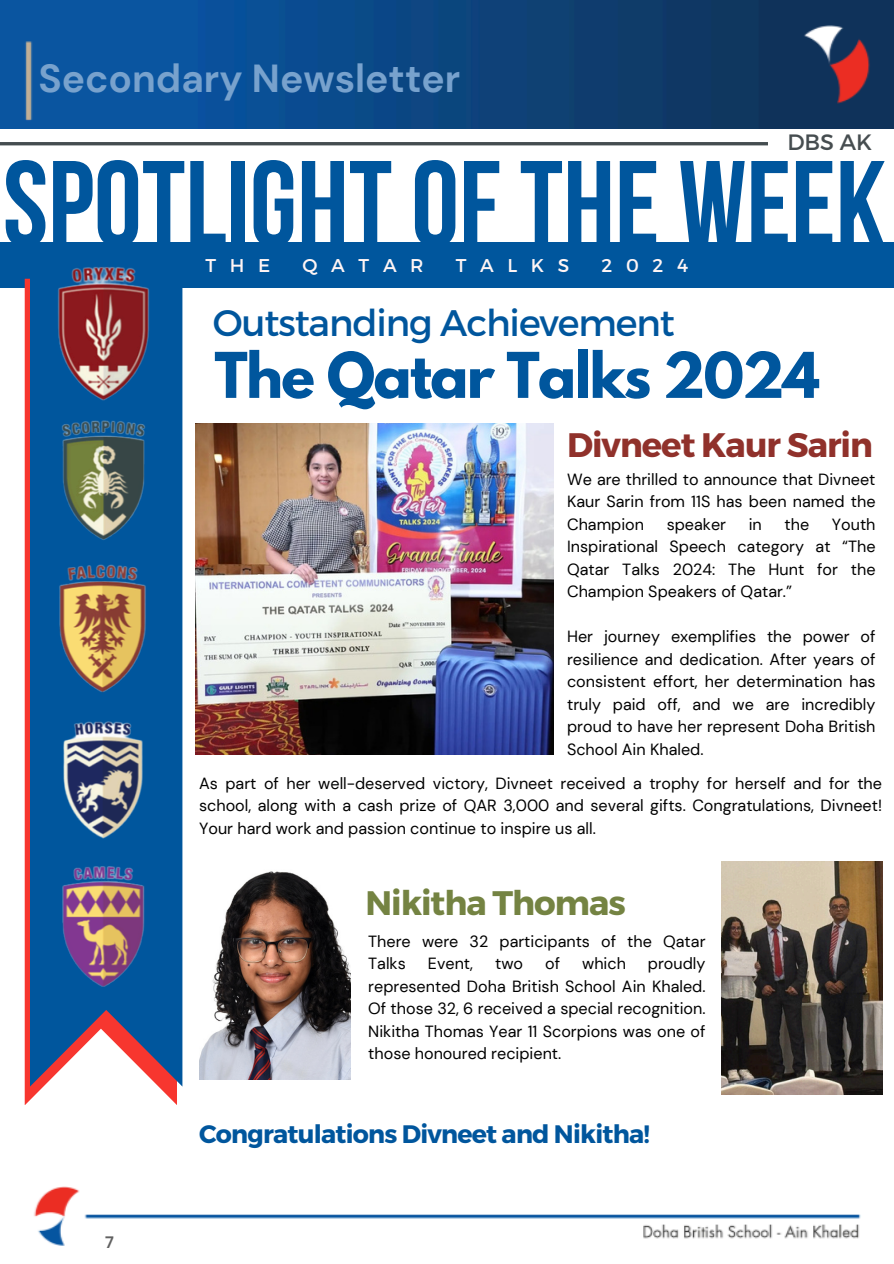
<style>
.page{position:relative;width:894px;height:1264px;background:#fff}
.page>*{position:absolute;margin:0;border:0;box-sizing:border-box;transform-origin:0 0}
.t1{font:121.05px "Bebas Neue Cyrillic";color:#00569d}
.t2{font:700 55.8px "League Spartan";letter-spacing:-.03em;color:#00569d}
.t3{font:700 39px "DM Sans";color:#78a2cd}
.t4{font:36.9px "Montserrat";letter-spacing:-.03em;color:#00569d}
.t5{font:700 33.9px "Montserrat";letter-spacing:-.03em;color:#90312b}
.t6{font:700 33.9px "Montserrat";letter-spacing:-.03em;color:#748342}
.t7{font:700 25.2px "Montserrat";letter-spacing:-.03em;color:#00569d}
.t8{font:22.2px "Montserrat";color:#464d50}
.t9{font:18.45px "Montserrat";letter-spacing:.735em;color:#fff5f5}
.t10{font:700 16.5px "DM Sans";color:#616161}
.t11{font:16.2px/22.5px "DM Sans";color:#000;text-align:justify}
</style>
<div class="page">
<img style="left:34px;top:1186px;width:827px;height:60px">
<img style="left:0;top:0;width:893px;height:128px">
<hr style="left:0;top:142px;width:767px;height:3px;background:#454d50">
<div style="left:0;top:242px;width:893px;height:46px;background:#00569d"></div>
<svg style="left:25px;top:279px;width:152px;height:826px;fill:#f7362f"></svg>
<svg style="left:30px;top:279px;width:152px;height:807px;background:#175d9d"></svg>
<img style="left:54px;top:267px;width:99px;height:141px">
<img style="left:55px;top:411px;width:94px;height:136px">
<img style="left:55px;top:560px;width:97px;height:134px">
<img style="left:59px;top:713px;width:88px;height:127px">
<img style="left:59px;top:859px;width:89px;height:133px">
<img style="left:196px;top:424px;width:357px;height:330px">
<img style="left:199px;top:871px;width:151px;height:208px">
<img style="left:721px;top:861px;width:161px;height:233px">
<p class="t3" style="left:39px;top:53px;width:423px">Secondary Newsletter</p>
<h2 class="t8" style="left:787px;top:128px;width:86px">DBS AK</h2>
<h1 class="t1" style="left:3px;top:155px;width:884px">SPOTLIGHTOFTHE WEEK</h1>
<h4 class="t9" style="left:205px;top:253px;width:66px">THE</h4>
<h4 class="t9" style="left:302px;top:253px;width:123px">QATAR</h4>
<h4 class="t9" style="left:455px;top:253px;width:115px">TALKS</h4>
<h4 class="t9" style="left:601px;top:253px;width:88px">2024</h4>
<p class="t4" style="left:213px;top:299px;width:463px">Outstanding Achievement</p>
<p class="t2" style="left:214px;top:347px;width:606px">The Qatar Talks 2024</p>
<p class="t5" style="left:567px;top:422px;width:307px">Divneet Kaur Sarin</p>
<p class="t11" style="left:567px;top:468px;width:310px">We are thrilled to announce that Divneet Kaur Sarin from 11S has been named the Champion</p>
<p class="t11" style="left:567px;top:513px;width:310px;text-indent:265px">Youth Inspirational Speech category at “The Qatar Talks 2024: The Hunt for the Champion Speakers of Qatar.”</p>
<h5 class="t11" style="left:567px;top:625px;width:310px">Her journey exemplifies the power of resilience and dedication. After years of consistent effort, her determination has truly paid off, and we are incredibly proud to have her represent Doha British School Ain Khaled.</h5>
<p class="t11" style="left:666px;top:513px;width:61px">speaker</p>
<p class="t11" style="left:748px;top:513px;width:15px">in</p>
<p class="t11" style="left:784px;top:513px;width:26px">the</p>
<p class="t11" style="left:199px;top:771px;width:684px">As part of her well-deserved victory, Divneet received a trophy for herself and for the school, along with a cash prize of QAR 3,000 and several gifts. Congratulations, Divneet!<br>Your hard work and passion continue to inspire us all.</p>
<p class="t6" style="left:365px;top:880px;width:262px">Nikitha Thomas</p>
<h5 class="t11" style="left:368px;top:930px;width:338px">There were 32 participants of the Qatar<br>Talks</h5>
<h5 class="t11" style="left:368px;top:952px;width:338px;text-indent:279px">proudly represented Doha British School Ain Khaled.<br>Of those 32, 6 received a special recognition.<br>Nikitha Thomas Year 11 Scorpions was one of those honoured recipient.</h5>
<h5 class="t11" style="left:428px;top:952px;width:47px">Event,</h5>
<h5 class="t11" style="left:495px;top:952px;width:29px">two</h5>
<h5 class="t11" style="left:545px;top:952px;width:16px">of</h5>
<h5 class="t11" style="left:582px;top:952px;width:45px">which</h5>
<p class="t10" style="left:105px;top:1231px;width:10px">7</p>
<p class="t7" style="left:199px;top:1117px;width:452px">Congratulations Divneet and Nikitha!</p>
</div>
